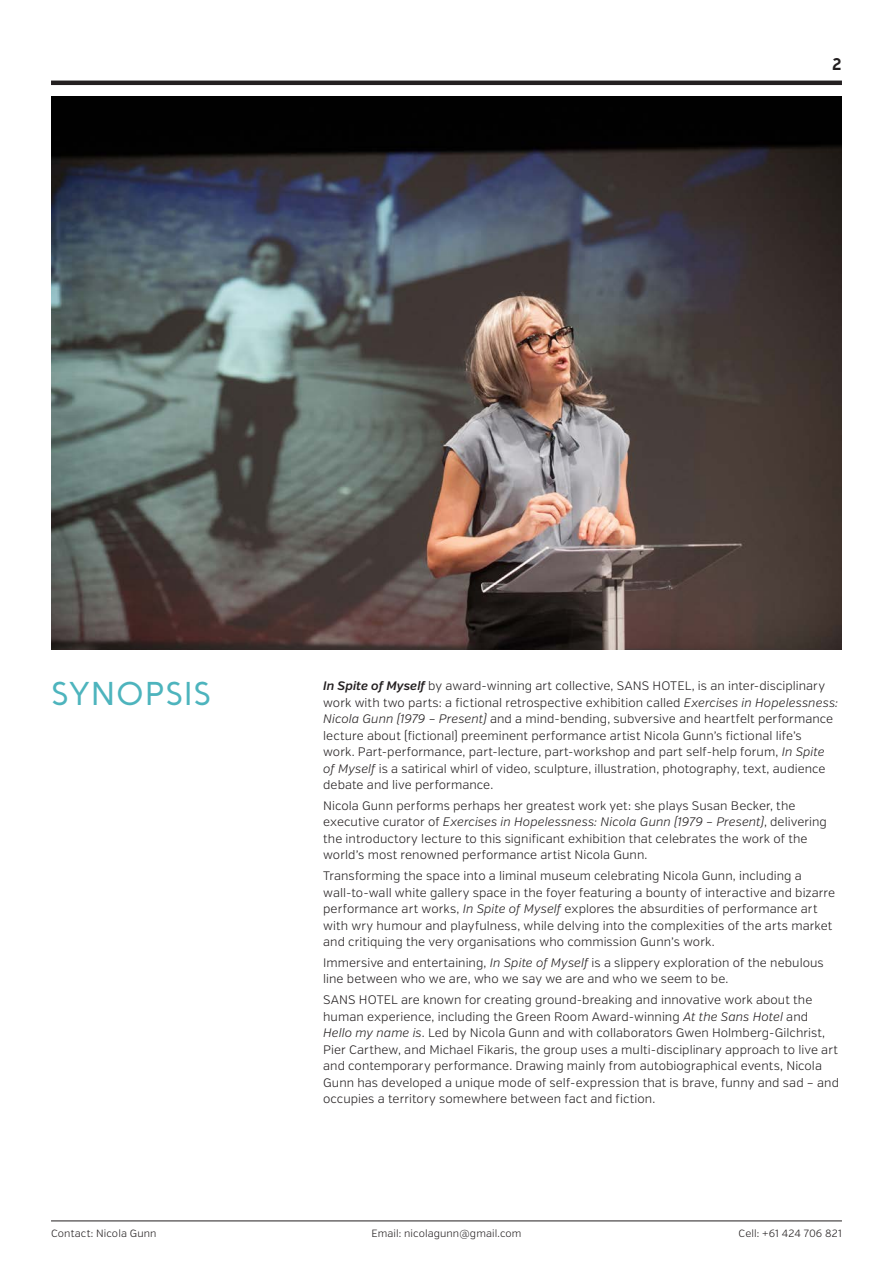
<style>
.page{position:relative;width:893px;height:1263px;background:#fff}
.page>*{position:absolute;margin:0;border:0;box-sizing:border-box;transform-origin:0 0}
.t1{font:600 33px "Baufra";letter-spacing:-.005em;color:#4db4bd}
.t2{font:700 18px "Baufra";color:#231f20}
.t3{font:300 12.3px/16.5px "Verb";letter-spacing:.005em;color:#231f20}
.t4{font:300 10.5px "Verb";letter-spacing:.01em;color:#231f20}
.s1{font-weight:600;font-style:italic}
.s2{font-style:italic}
</style>
<div class="page">
<hr style="left:51px;top:81px;width:791px;height:4px;background:#231f20">
<hr style="left:51px;top:1220px;width:791px;height:1px;background:#231f20">
<img style="left:51px;top:97px;width:791px;height:553px">
<h2 class="t2" style="left:832px;top:51px;width:12px">2</h2>
<h1 class="t1" style="left:51px;top:672px;width:161px">SYNOPSIS</h1>
<p class="t3" style="left:323px;top:678px;width:517px"><span class="s1">In Spite of Myself</span> by award-winning art collective, SANS HOTEL, is an inter-disciplinary work with two parts: a fictional retrospective exhibition called <span class="s2">Exercises in Hopelessness:<br>Nicola Gunn (1979 – Present)</span> and a mind-bending, subversive and heartfelt performance lecture about (fictional) preeminent performance artist Nicola Gunn’s fictional life’s<br>work. Part-performance, part-lecture, part-workshop and part self-help forum, <span class="s2">In Spite of Myself</span> is a satirical whirl of video, sculpture, illustration, photography, text, audience debate and live performance.</p>
<p class="t3" style="left:323px;top:798px;width:505px">Nicola Gunn performs perhaps her greatest work yet: she plays Susan Becker, the executive curator of <span class="s2">Exercises in Hopelessness: Nicola Gunn (1979 – Present)</span>, delivering the introductory lecture to this significant exhibition that celebrates the work of the world’s most renowned performance artist Nicola Gunn.</p>
<p class="t3" style="left:323px;top:868px;width:514px">Transforming the space into a liminal museum celebrating Nicola Gunn, including a wall-to-wall white gallery space in the foyer featuring a bounty of interactive and bizarre performance art works, <span class="s2">In Spite of Myself</span> explores the absurdities of performance art with wry humour and playfulness, while delving into the complexities of the arts market and critiquing the very organisations who commission Gunn’s work.</p>
<p class="t3" style="left:323px;top:954px;width:502px">Immersive and entertaining, <span class="s2">In Spite of Myself</span> is a slippery exploration of the nebulous line between who we are, who we say we are and who we seem to be.</p>
<p class="t3" style="left:323px;top:992px;width:517px">SANS HOTEL are known for creating ground-breaking and innovative work about the human experience, including the Green Room Award-winning <span class="s2">At the Sans Hotel</span> and <span class="s2">Hello my name is</span>. Led by Nicola Gunn and with collaborators Gwen Holmberg-Gilchrist, Pier Carthew, and Michael Fikaris, the group uses a multi-disciplinary approach to live art and contemporary performance. Drawing mainly from autobiographical events, Nicola Gunn has developed a unique mode of self-expression that is brave, funny and sad – and occupies a territory somewhere between fact and fiction.</p>
<p class="t4" style="left:51px;top:1227px;width:107px">Contact: Nicola Gunn</p>
<p class="t4" style="left:372px;top:1227px;width:151px">Email: nicolagunn@gmail.com</p>
<p class="t4" style="left:739px;top:1227px;width:105px">Cell: +61 424 706 821</p>
</div>
